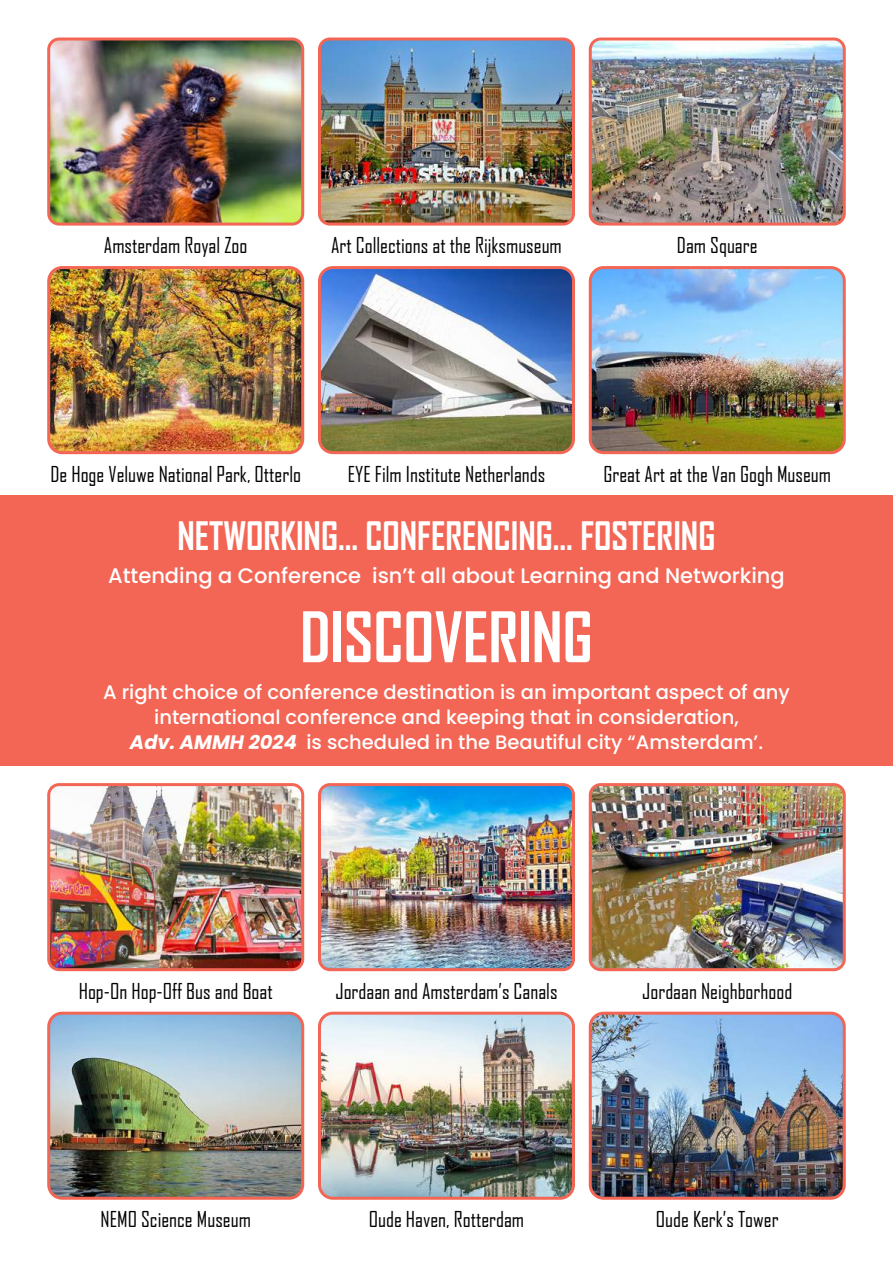
<style>
.page{position:relative;width:893px;height:1263px;background:#fff}
.page>*{position:absolute;margin:0;border:0;box-sizing:border-box;transform-origin:0 0}
.t1{font:700 66.6px "Agency FB";color:#fff}
.t2{font:700 37.5px "Agency FB";color:#fff}
.t3{font:21px "Agency FB";color:#000}
.t4{font:500 21px "Poppins";color:#fff}
.t5{font:500 19.5px/25.2px "Poppins";color:#fff;text-align:center}
.s1{font-weight:700;font-style:italic}
</style>
<div class="page">
<div style="left:0;top:495px;width:893px;height:270px;background:#f36655"></div>
<img style="left:51px;top:41px;width:249px;height:181px">
<div style="left:47px;top:37px;width:257px;height:189px;border:3px solid #f36655;border-radius:10px"></div>
<img style="left:593px;top:41px;width:249px;height:181px">
<div style="left:589px;top:37px;width:257px;height:189px;border:3px solid #f36655;border-radius:10px"></div>
<img style="left:322px;top:41px;width:249px;height:181px">
<div style="left:318px;top:37px;width:257px;height:189px;border:3px solid #f36655;border-radius:10px"></div>
<img style="left:51px;top:270px;width:251px;height:180px">
<div style="left:47px;top:266px;width:257px;height:188px;border:3px solid #f36655;border-radius:14px"></div>
<img style="left:591px;top:270px;width:251px;height:182px">
<div style="left:589px;top:266px;width:257px;height:188px;border:3px solid #f36655;border-radius:14px"></div>
<img style="left:322px;top:270px;width:249px;height:180px">
<div style="left:318px;top:266px;width:257px;height:188px;border:3px solid #f36655;border-radius:14px"></div>
<img style="left:51px;top:787px;width:249px;height:180px">
<div style="left:47px;top:783px;width:257px;height:188px;border:3px solid #f36655;border-radius:10px"></div>
<img style="left:593px;top:787px;width:249px;height:180px">
<div style="left:589px;top:783px;width:257px;height:188px;border:3px solid #f36655;border-radius:10px"></div>
<img style="left:322px;top:787px;width:249px;height:180px">
<div style="left:318px;top:783px;width:257px;height:188px;border:3px solid #f36655;border-radius:10px"></div>
<img style="left:51px;top:1014px;width:251px;height:182px">
<div style="left:47px;top:1012px;width:257px;height:188px;border:3px solid #f36655;border-radius:14px"></div>
<img style="left:591px;top:1014px;width:251px;height:182px">
<div style="left:589px;top:1012px;width:257px;height:188px;border:3px solid #f36655;border-radius:14px"></div>
<img style="left:322px;top:1014px;width:249px;height:182px">
<div style="left:318px;top:1012px;width:257px;height:188px;border:3px solid #f36655;border-radius:14px"></div>
<p class="t3" style="left:104px;top:233px;width:145px">Amsterdam Royal Zoo</p>
<p class="t3" style="left:331px;top:233px;width:232px">Art Collections at the Rijksmuseum</p>
<p class="t3" style="left:677px;top:233px;width:82px">Dam Square</p>
<p class="t3" style="left:50px;top:461px;width:252px">De Hoge Veluwe National Park, Otterlo</p>
<p class="t3" style="left:348px;top:461px;width:199px">EYE Film Institute Netherlands</p>
<p class="t3" style="left:603px;top:461px;width:229px">Great Art at the Van Gogh Museum</p>
<h2 class="t2" style="left:177px;top:513px;width:539px">NETWORKING... CONFERENCING... FOSTERING</h2>
<p class="t4" style="left:108px;top:563px;width:678px">Attending a Conference isn’t all about Learning and Networking</p>
<h1 class="t1" style="left:300px;top:596px;width:294px">DISCOVERING</h1>
<p class="t5" style="left:103px;top:679px;width:688px">A right choice of conference destination is an important aspect of any international conference and keeping that in consideration,<br><span class="s1">Adv. AMMH 2024</span> is scheduled in the Beautiful city “Amsterdam’.</p>
<p class="t3" style="left:79px;top:978px;width:196px">Hop-On Hop-Off Bus and Boat</p>
<p class="t3" style="left:335px;top:978px;width:224px">Jordaan and Amsterdam’s Canals</p>
<p class="t3" style="left:642px;top:978px;width:152px">Jordaan Neighborhood</p>
<p class="t3" style="left:101px;top:1207px;width:152px">NEMO Science Museum</p>
<p class="t3" style="left:369px;top:1207px;width:157px">Oude Haven, Rotterdam</p>
<p class="t3" style="left:656px;top:1207px;width:124px">Oude Kerk’s Tower</p>
</div>
